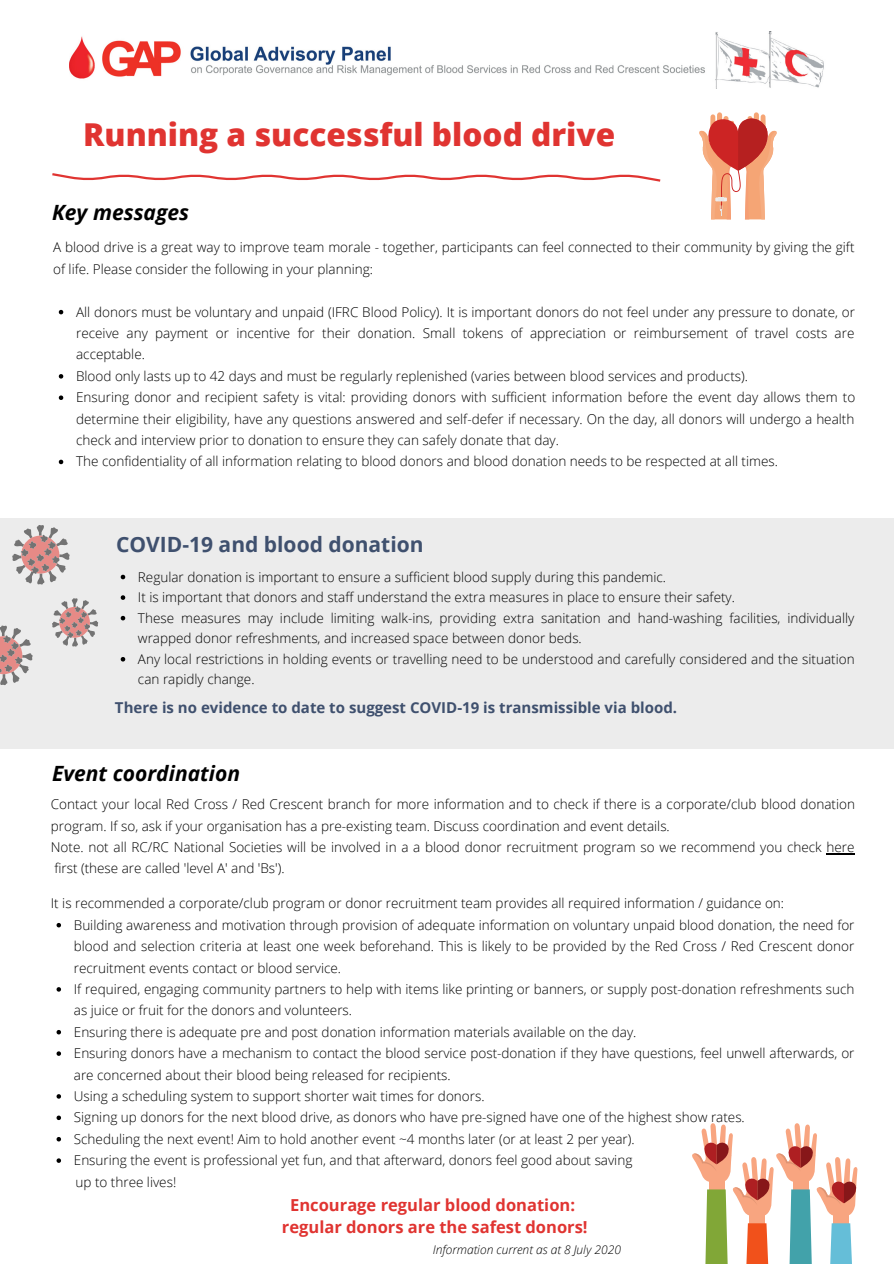
<style>
.page{position:relative;width:894px;height:1264px;background:#fff}
.page>*{position:absolute;margin:0;border:0;box-sizing:border-box;transform-origin:0 0}
.t1{font:800 31.5px "Open Sans";color:#e03431}
.t2{font:italic 700 21px "Open Sans";color:#000}
.t3{font:700 21px "Open Sans";color:#3f506e}
.t4{font:700 16.5px/22.5px "Open Sans";color:#e03431;text-align:center}
.t5{font:700 15px "Open Sans";color:#3f506e}
.t6{font:300 13.5px/21.5px "Open Sans";color:#000}
.t7{font:italic 300 12px "Open Sans";color:#000}
</style>
<div class="page">
<img style="left:69px;top:31px;width:755px;height:58px">
<svg style="left:52px;top:173px;width:608px;height:9px"></svg>
<svg style="left:699px;top:112px;width:77px;height:107px"></svg>
<svg style="left:59px;top:310px;width:4px;height:4px"></svg>
<svg style="left:59px;top:374px;width:4px;height:4px"></svg>
<svg style="left:59px;top:395px;width:4px;height:5px"></svg>
<svg style="left:59px;top:459px;width:4px;height:5px"></svg>
<div style="left:0;top:518px;width:893px;height:231px;background:#ececec"></div>
<svg style="left:56px;top:923px;width:5px;height:4px"></svg>
<svg style="left:56px;top:987px;width:5px;height:4px"></svg>
<svg style="left:56px;top:1030px;width:5px;height:4px"></svg>
<svg style="left:56px;top:1051px;width:5px;height:4px"></svg>
<svg style="left:56px;top:1094px;width:5px;height:4px"></svg>
<svg style="left:56px;top:1115px;width:5px;height:5px"></svg>
<svg style="left:56px;top:1137px;width:5px;height:4px"></svg>
<svg style="left:56px;top:1158px;width:5px;height:4px"></svg>
<svg style="left:826px;top:853px;width:28px;height:1px"></svg>
<svg style="left:692px;top:1123px;width:165px;height:140px"></svg>
<svg style="left:12px;top:525px;width:58px;height:59px"></svg>
<svg style="left:121px;top:574px;width:4px;height:5px"></svg>
<svg style="left:121px;top:595px;width:4px;height:5px"></svg>
<svg style="left:121px;top:616px;width:4px;height:4px"></svg>
<svg style="left:121px;top:657px;width:4px;height:4px"></svg>
<svg style="left:52px;top:598px;width:46px;height:48px"></svg>
<svg style="left:0;top:625px;width:33px;height:60px"></svg>
<h1 class="t1" style="left:83px;top:112px;width:533px">Running a successful blood drive</h1>
<h2 class="t2" style="left:52px;top:198px;width:139px">Key messages</h2>
<p class="t6" style="left:53px;top:236px;width:802px">A blood drive is a great way to improve team morale - together, participants can feel connected to their community by giving the gift of life. Please consider the following in your planning:</p>
<p class="t6" style="left:76px;top:301px;width:780px">All donors must be voluntary and unpaid (IFRC Blood Policy). It is important donors do not feel under any pressure to donate, or receive any payment or incentive for their donation. Small tokens of appreciation or reimbursement of travel costs are acceptable.<br>Blood only lasts up to 42 days and must be regularly replenished (varies between blood services and products).<br>Ensuring donor and recipient safety is vital: providing donors with sufficient information before the event day allows them to determine their eligibility, have any questions answered and self-defer if necessary. On the day, all donors will undergo a health check and interview prior to donation to ensure they can safely donate that day.<br>The confidentiality of all information relating to blood donors and blood donation needs to be respected at all times.</p>
<h2 class="t3" style="left:116px;top:529px;width:309px">COVID-19 and blood donation</h2>
<p class="t6" style="left:138px;top:566px;width:718px;line-height:20.5px">Regular donation is important to ensure a sufficient blood supply during this pandemic.<br>It is important that donors and staff understand the extra measures in place to ensure their safety.<br>These measures may include limiting walk-ins, providing extra sanitation and hand-washing facilities, individually wrapped donor refreshments, and increased space between donor beds.<br>Any local restrictions in holding events or travelling need to be understood and carefully considered and the situation can rapidly change.</p>
<p class="t5" style="left:115px;top:697px;width:563px">There is no evidence to date to suggest COVID-19 is transmissible via blood.</p>
<h2 class="t2" style="left:52px;top:759px;width:189px">Event coordination</h2>
<p class="t6" style="left:51px;top:793px;width:805px">Contact your local Red Cross / Red Crescent branch for more information and to check if there is a corporate/club blood donation program. If so, ask if your organisation has a pre-existing team. Discuss coordination and event details.<br>Note. not all RC/RC National Societies will be involved in a a blood donor recruitment program so we recommend you check here first (these are called 'level A' and 'Bs').</p>
<p class="t6" style="left:51px;top:892px;width:734px">It is recommended a corporate/club program or donor recruitment team provides all required information / guidance on:</p>
<p class="t6" style="left:74px;top:913px;width:782px">Building awareness and motivation through provision of adequate information on voluntary unpaid blood donation, the need for blood and selection criteria at least one week beforehand. This is likely to be provided by the Red Cross / Red Crescent donor recruitment events contact or blood service.<br>If required, engaging community partners to help with items like printing or banners, or supply post-donation refreshments such as juice or fruit for the donors and volunteers.<br>Ensuring there is adequate pre and post donation information materials available on the day.<br>Ensuring donors have a mechanism to contact the blood service post-donation if they have questions, feel unwell afterwards, or are concerned about their blood being released for recipients.<br>Using a scheduling system to support shorter wait times for donors.<br>Signing up donors for the next blood drive, as donors who have pre-signed have one of the highest show rates.<br>Scheduling the next event! Aim to hold another event ~4 months later (or at least 2 per year).<br>Ensuring the event is professional yet fun, and that afterward, donors feel good about saving</p>
<p class="t6" style="left:75px;top:1170px;width:102px">up to three lives!</p>
<p class="t4" style="left:282px;top:1193px;width:307px">Encourage regular blood donation: regular donors are the safest donors!</p>
<p class="t7" style="left:432px;top:1241px;width:190px">Information current as at 8 July 2020</p>
</div>
